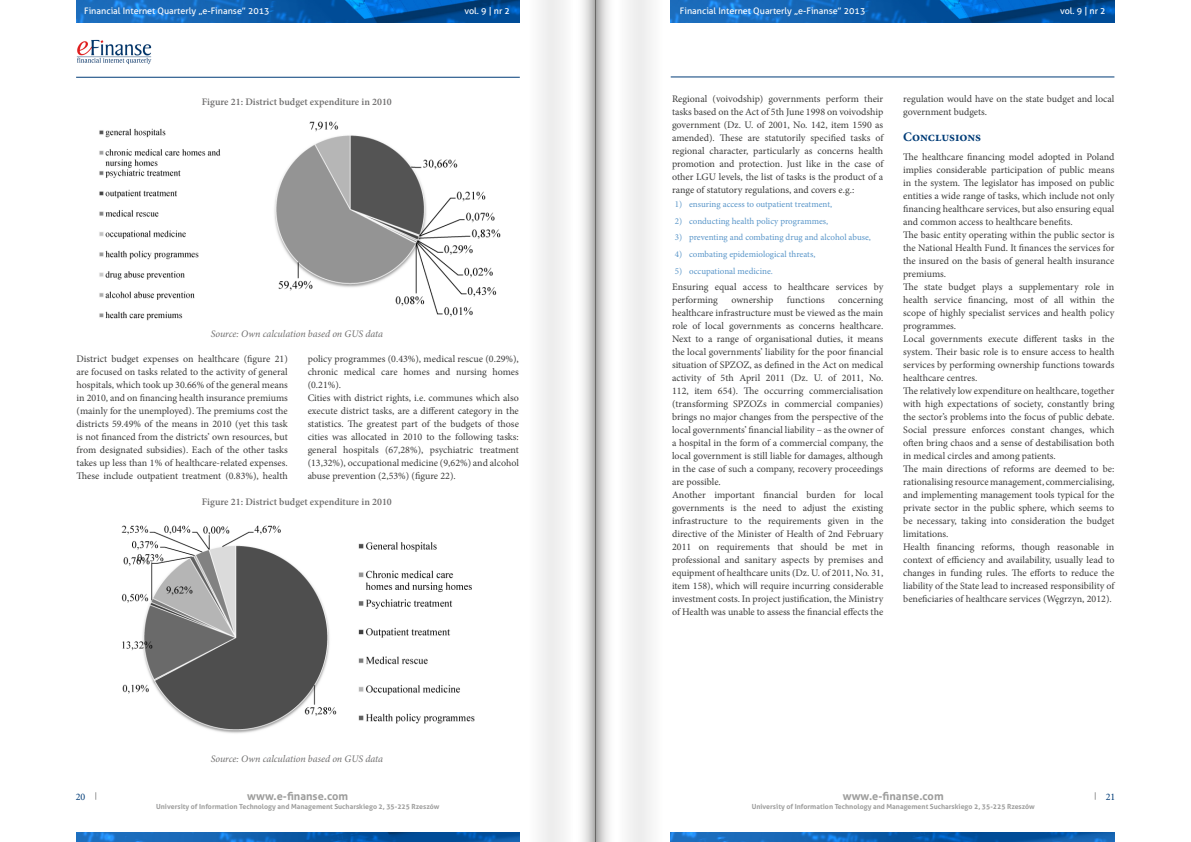
<style>
.page{position:relative;width:1191px;height:842px;background:#fff}
.page>*{position:absolute;margin:0;border:0;box-sizing:border-box;transform-origin:0 0}
.t1{font:700 13px "Minion Pro";color:#003c77}
.t2{font:700 11px "Aller";color:#9d9d9c}
.t3{font:10px/13px "Minion Pro";color:#3c3c3b}
.t4{font:600 10px "Minion Pro";color:#706f6f}
.t5{font:italic 10px "Minion Pro";letter-spacing:-.005em;color:#706f6f}
.t6{font:10px "Minion Pro";color:#003c77}
.t7{font:9px "Minion Pro";color:#5a96c9}
.t8{font:9px "Aller";color:#fff}
.t9{font:700 7px "Aller";color:#9d9d9c}
</style>
<div class="page">
<img style="left:77px;top:39px;width:74px;height:26px">
<img style="left:670px;top:0;width:444px;height:22px">
<img style="left:76px;top:0;width:444px;height:22px">
<img style="left:76px;top:832px;width:444px;height:10px">
<img style="left:670px;top:832px;width:444px;height:10px">
<hr style="left:76px;top:77px;width:444px;height:1px;background:#003c77">
<hr style="left:670px;top:77px;width:444px;height:1px;background:#003c77">
<svg style="left:595px;top:0;width:56px;height:842px"></svg>
<svg style="left:541px;top:0;width:54px;height:842px"></svg>
<img style="left:99px;top:121px;width:402px;height:200px">
<img style="left:121px;top:525px;width:354px;height:208px">
<p class="t8" style="left:84px;top:6px;width:187px">Financial Internet Quarterly „e-Finanse” 2013</p>
<p class="t8" style="left:464px;top:6px;width:47px">vol. 9 | nr 2</p>
<p class="t8" style="left:680px;top:6px;width:187px">Financial Internet Quarterly „e-Finanse” 2013</p>
<p class="t8" style="left:1060px;top:6px;width:47px">vol. 9 | nr 2</p>
<p class="t4" style="left:202px;top:95px;width:191px">Figure 21: District budget expenditure in 2010</p>
<p class="t5" style="left:211px;top:327px;width:174px">Source: Own calculation based on GUS data</p>
<p class="t3" style="left:77px;top:352px;width:213px;text-align:justify">District budget expenses on healthcare (figure 21) are focused on tasks related to the activity of general hospitals, which took up 30.66% of the general means in 2010, and on financing health insurance premiums (mainly for the unemployed). The premiums cost the districts 59.49% of the means in 2010 (yet this task is not financed from the districts’ own resources, but from designated subsidies). Each of the other tasks takes up less than 1% of healthcare-related expenses.<br>These include outpatient treatment (0.83%), health</p>
<p class="t3" style="left:308px;top:352px;width:213px">policy programmes (0.43%), medical rescue (0.29%), chronic medical care homes and nursing homes (0.21%).<br>Cities with district rights, i.e. communes which also execute district tasks, are a different category in the statistics. The greatest part of the budgets of those cities was allocated in 2010 to the following tasks: general hospitals (67,28%), psychiatric treatment (13,32%), occupational medicine (9,62%) and alcohol abuse prevention (2,53%) (figure 22).</p>
<p class="t4" style="left:202px;top:494px;width:191px">Figure 21: District budget expenditure in 2010</p>
<p class="t5" style="left:211px;top:752px;width:174px">Source: Own calculation based on GUS data</p>
<p class="t3" style="left:672px;top:93px;width:213px;text-align:justify">Regional (voivodship) governments perform their tasks based on the Act of 5th June 1998 on voivodship government (Dz. U. of 2001, No. 142, item 1590 as amended). These are statutorily specified tasks of regional character, particularly as concerns health promotion and protection. Just like in the case of other LGU levels, the list of tasks is the product of a range of statutory regulations, and covers e.g.:</p>
<p class="t7" style="left:675px;top:198px;width:159px">1) ensuring access to outpatient treatment,</p>
<p class="t7" style="left:675px;top:215px;width:155px">2) conducting health policy programmes,</p>
<p class="t7" style="left:675px;top:232px;width:198px">3) preventing and combating drug and alcohol abuse,</p>
<p class="t7" style="left:675px;top:248px;width:142px">4) combating epidemiological threats,</p>
<p class="t7" style="left:675px;top:265px;width:99px">5) occupational medicine.</p>
<p class="t3" style="left:672px;top:280px;width:213px">Ensuring equal access to healthcare services by performing</p>
<p class="t3" style="left:731px;top:293px;width:43px">ownership</p>
<p class="t3" style="left:787px;top:293px;width:39px">functions</p>
<p class="t3" style="left:672px;top:293px;width:213px;text-indent:166px">concerning healthcare infrastructure must be viewed as the main role of local governments as concerns healthcare.<br>Next to a range of organisational duties, it means the local governments’ liability for the poor financial situation of SPZOZ, as defined in the Act on medical activity of 5th April 2011 (Dz. U. of 2011, No.<br>112, item 654). The occurring commercialisation (transforming SPZOZs in commercial companies) brings no major changes from the perspective of the local governments’ financial liability – as the owner of a hospital in the form of a commercial company, the local government is still liable for damages, although in the case of such a company, recovery proceedings are possible.<br>Another important financial burden for local governments is the need to adjust the existing infrastructure to the requirements given in the directive of the Minister of Health of 2nd February 2011 on requirements that should be met in professional and sanitary aspects by premises and equipment of healthcare units (Dz. U. of 2011, No. 31, item 158), which will require incurring considerable investment costs. In project justification, the Ministry of Health was unable to assess the financial effects the</p>
<p class="t3" style="left:903px;top:93px;width:213px">regulation would have on the state budget and local government budgets.</p>
<h1 class="t1" style="left:903px;top:128px;width:79px">Conclusions</h1>
<p class="t3" style="left:903px;top:150px;width:213px">The healthcare financing model adopted in Poland implies considerable participation of public means in the system. The legislator has imposed on public entities a wide range of tasks, which include not only financing healthcare services, but also ensuring equal and common access to healthcare benefits.<br>The basic entity operating within the public sector is the National Health Fund. It finances the services for the insured on the basis of general health insurance premiums.<br>The state budget plays a supplementary role in health service financing, most of all within the scope of highly specialist services and health policy programmes.<br>Local governments execute different tasks in the system. Their basic role is to ensure access to health services by performing ownership functions towards healthcare centres.<br>The relatively low expenditure on healthcare, together with high expectations of society, constantly bring the sector’s problems into the focus of public debate.<br>Social pressure enforces constant changes, which often bring chaos and a sense of destabilisation both in medical circles and among patients.<br>The main directions of reforms are deemed to be: rationalising resource management, commercialising, and implementing management tools typical for the private sector in the public sphere, which seems to be necessary, taking into consideration the budget limitations.<br>Health financing reforms, though reasonable in context of efficiency and availability, usually lead to changes in funding rules. The efforts to reduce the liability of the State lead to increased responsibility of beneficiaries of healthcare services (Węgrzyn, 2012).</p>
<p class="t2" style="left:247px;top:790px;width:102px">www.e-finanse.com</p>
<p class="t9" style="left:156px;top:802px;width:285px">University of Information Technology and Management Sucharskiego 2, 35-225 Rzeszów</p>
<p class="t2" style="left:842px;top:790px;width:102px">www.e-finanse.com</p>
<p class="t9" style="left:751px;top:802px;width:285px">University of Information Technology and Management Sucharskiego 2, 35-225 Rzeszów</p>
<p class="t6" style="left:76px;top:790px;width:11px">20</p>
<p class="t6" style="left:1105px;top:790px;width:11px">21</p>
</div>
